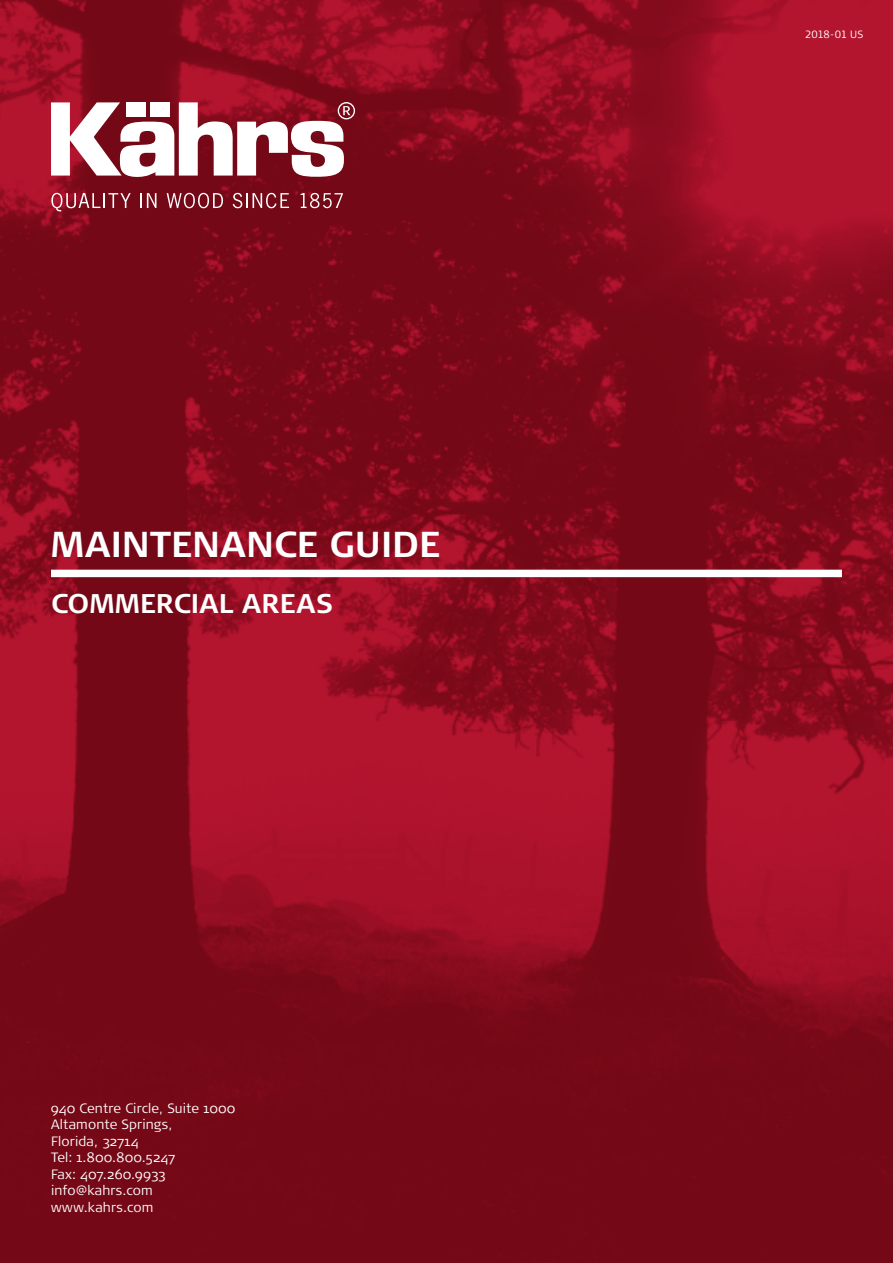
<style>
.page{position:relative;width:893px;height:1263px;background:#fff}
.page>*{position:absolute;margin:0;border:0;box-sizing:border-box;transform-origin:0 0}
.t1{font:700 36px "Signa Pro";color:#fff}
.t2{font:700 27px "Signa Pro";letter-spacing:.01em;color:#fff}
.t3{font:300 13.5px/16.5px "Signa Pro";letter-spacing:.01em;color:#fff}
.t4{font:300 10.5px "Signa Pro";letter-spacing:-.005em;color:#fff}
</style>
<div class="page">
<img style="left:0;top:0;width:893px;height:1263px">
<svg style="left:51px;top:193px;width:80px;height:18px"></svg>
<svg style="left:140px;top:193px;width:16px;height:15px"></svg>
<svg style="left:167px;top:193px;width:56px;height:15px"></svg>
<svg style="left:233px;top:193px;width:56px;height:15px"></svg>
<svg style="left:301px;top:193px;width:42px;height:15px"></svg>
<svg style="left:51px;top:102px;width:304px;height:76px"></svg>
<div style="left:51px;top:570px;width:791px;height:7px;background:#fff"></div>
<h1 class="t1" style="left:51px;top:522px;width:391px">MAINTENANCE GUIDE</h1>
<h2 class="t2" style="left:51px;top:588px;width:284px">COMMERCIAL AREAS</h2>
<p class="t3" style="left:51px;top:1100px;width:185px">940 Centre Circle, Suite 1000<br>Altamonte Springs,<br>Florida, 32714<br>Tel: 1.800.800.5247<br>Fax: 407.260.9933 info@kahrs.com www.kahrs.com</p>
<p class="t4" style="left:805px;top:28px;width:60px">2018-01 US</p>
</div>
